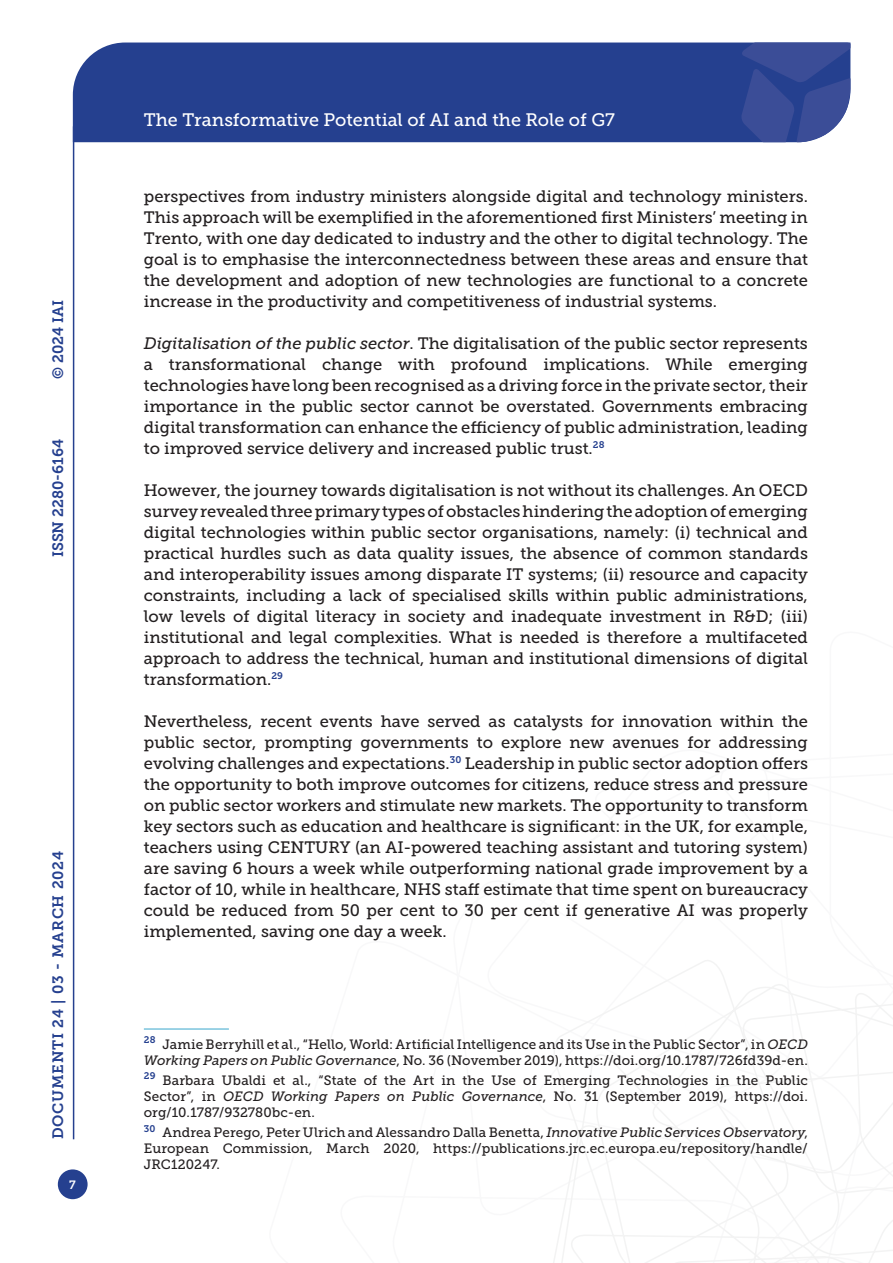
<style>
.page{position:relative;width:893px;height:1263px;background:#fff}
.page>*{position:absolute;margin:0;border:0;box-sizing:border-box;transform-origin:0 0}
.t1{font:18px "Museo Slab 500";color:#fff}
.Testo{font:16.5px/21px "Museo Slab 500";color:#231f20;text-align:justify}
.t2{font:15px "Museo Slab 700";letter-spacing:.05em;color:#25408f}
.t3{font:15px "Museo Slab 700";color:#25408f}
.Nota{font:13.5px/16.2px "Museo Slab 500";letter-spacing:.005em;color:#231f20;text-align:justify}
.t4{font:12px "Museo Slab 700";color:#fff}
.s1{font-style:italic}
</style>
<div class="page">
<svg style="left:553px;top:960px;width:340px;height:303px"></svg>
<div style="left:73px;top:43px;width:668px;height:99px;background:#25408f"></div>
<svg style="left:741px;top:43px;width:109px;height:99px;background:#3f529a"></svg>
<div style="left:58px;top:1169px;width:30px;height:30px;background:#25408f;border-radius:50%"></div>
<hr style="left:73px;top:126px;width:1px;height:1013px;background:#25408f">
<hr style="left:144px;top:1029px;width:85px;height:1px;background:#39a7cc">
<p class="t2" style="left:50px;top:379px;width:80px;rotate:-90deg">© 2024 IAI</p>
<p class="t3" style="left:50px;top:557px;width:120px;rotate:-90deg">ISSN 2280-6164</p>
<p class="t2" style="left:50px;top:1139px;width:290px;rotate:-90deg">DOCUMENTI 24 | 03 - MARCH 2024</p>
<p class="t4" style="left:69px;top:1178px;width:8px">7</p>
<p class="t1" style="left:144px;top:110px;width:473px">The Transformative Potential of AI and the Role of G7</p>
<p class="Testo" style="left:144px;top:186px;width:666px">perspectives from industry ministers alongside digital and technology ministers.<br>This approach will be exemplified in the aforementioned first Ministers’ meeting in Trento, with one day dedicated to industry and the other to digital technology. The goal is to emphasise the interconnectedness between these areas and ensure that the development and adoption of new technologies are functional to a concrete increase in the productivity and competitiveness of industrial systems.</p>
<p class="Testo" style="left:144px;top:333px;width:666px"><span class="s1">Digitalisation of the public sector</span>. The digitalisation of the public sector represents a transformational change with profound implications. While emerging technologies have long been recognised as a driving force in the private sector, their importance in the public sector cannot be overstated. Governments embracing digital transformation can enhance the efficiency of public administration, leading to improved service delivery and increased public trust.<sup>28</sup></p>
<p class="Testo" style="left:144px;top:480px;width:666px">However, the journey towards digitalisation is not without its challenges. An OECD survey revealed three primary types of obstacles hindering the adoption of emerging digital technologies within public sector organisations, namely: (i) technical and practical hurdles such as data quality issues, the absence of common standards and interoperability issues among disparate IT systems; (ii) resource and capacity constraints, including a lack of specialised skills within public administrations, low levels of digital literacy in society and inadequate investment in R&amp;D; (iii) institutional and legal complexities. What is needed is therefore a multifaceted approach to address the technical, human and institutional dimensions of digital transformation.<sup>29</sup></p>
<p class="Testo" style="left:144px;top:711px;width:666px">Nevertheless, recent events have served as catalysts for innovation within the public sector, prompting governments to explore new avenues for addressing evolving challenges and expectations.<sup>30</sup> Leadership in public sector adoption offers the opportunity to both improve outcomes for citizens, reduce stress and pressure on public sector workers and stimulate new markets. The opportunity to transform key sectors such as education and healthcare is significant: in the UK, for example, teachers using CENTURY (an AI-powered teaching assistant and tutoring system) are saving 6 hours a week while outperforming national grade improvement by a factor of 10, while in healthcare, NHS staff estimate that time spent on bureaucracy could be reduced from 50 per cent to 30 per cent if generative AI was properly implemented, saving one day a week.</p>
<p class="Nota" style="left:144px;top:1036px;width:666px"><sup>28</sup> Jamie Berryhill et al., “Hello, World: Artificial Intelligence and its Use in the Public Sector”, in <span class="s1">OECD<br>Working Papers on Public Governance</span>, No. 36 (November 2019), https://doi.org/10.1787/726fd39d-en.</p>
<p class="Nota" style="left:144px;top:1072px;width:666px"><sup>29</sup> Barbara Ubaldi et al., “State of the Art in the Use of Emerging Technologies in the Public Sector”, in <span class="s1">OECD Working Papers on Public Governance</span>, No. 31 (September 2019), https://doi. org/10.1787/932780bc-en.</p>
<p class="Nota" style="left:144px;top:1124px;width:666px"><sup>30</sup> Andrea Perego, Peter Ulrich and Alessandro Dalla Benetta, <span class="s1">Innovative Public Services Observatory</span>, European Commission, March 2020, https://publications.jrc.ec.europa.eu/repository/handle/ JRC120247.</p>
</div>
